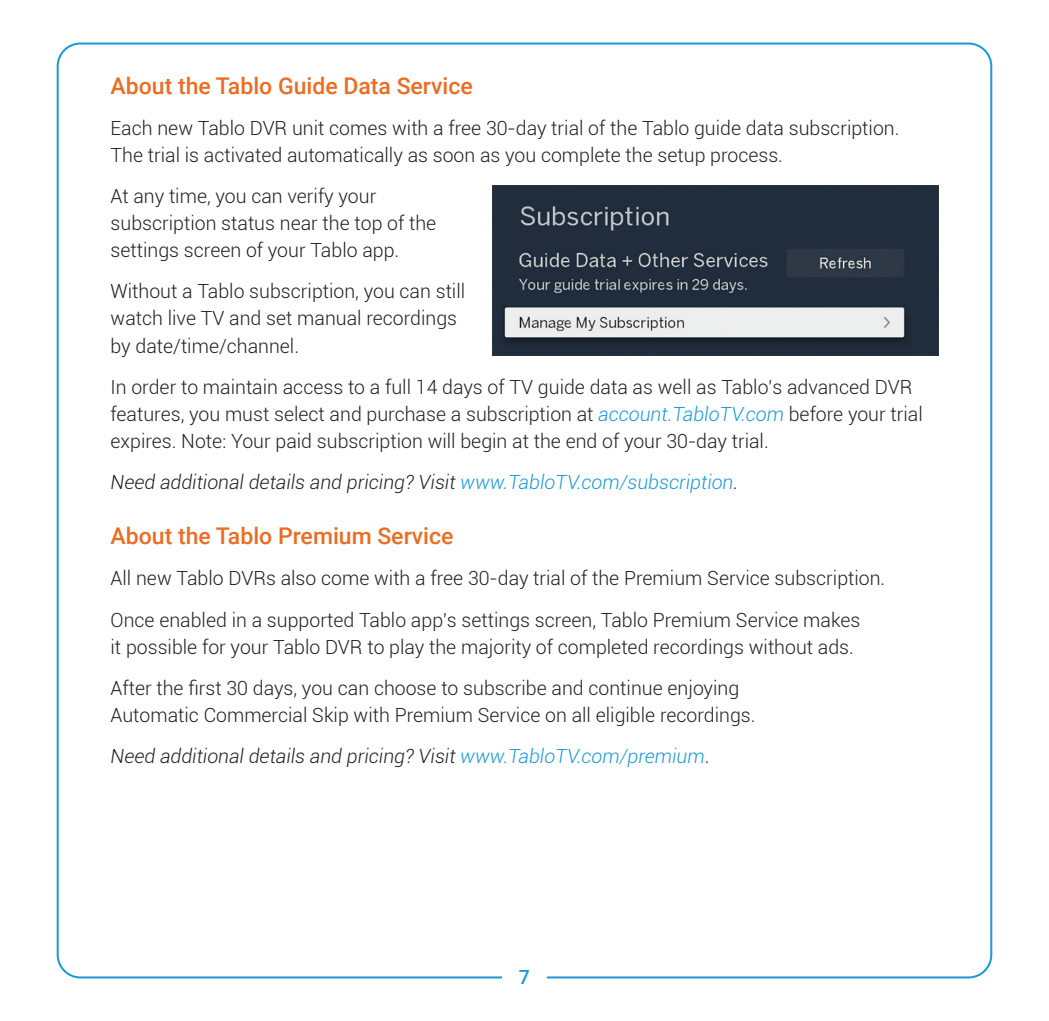
<style>
.page{position:relative;width:1049px;height:1021px;background:#fff}
.page>*{position:absolute;margin:0;border:0;box-sizing:border-box;transform-origin:0 0}
.t1{font:500 23px "Roboto";color:#eb6c23}
.t2{font:300 19.6px/27px "Roboto";color:#231f20}
.t3{font:italic 300 19.6px "Roboto";color:#231f20}
.t4{font:500 19.6px "Roboto";color:#1a98d6}
.s1{font-style:italic;color:#1a98d6}
.s2{color:#1a98d6}
.s3{font-style:italic}
</style>
<div class="page">
<img style="left:492px;top:186px;width:446px;height:170px">
<p class="t1" style="left:111px;top:69px;width:364px">About the Tablo Guide Data Service</p>
<p class="t2" style="left:111px;top:114px;width:790px">Each new Tablo DVR unit comes with a free 30-day trial of the Tablo guide data subscription.<br>The trial is activated automatically as soon as you complete the setup process.</p>
<p class="t2" style="left:111px;top:182px;width:327px">At any time, you can verify your subscription status near the top of the settings screen of your Tablo app.</p>
<p class="t2" style="left:111px;top:277px;width:356px">Without a Tablo subscription, you can still watch live TV and set manual recordings by date/time/channel.</p>
<p class="t2" style="left:111px;top:372px;width:814px">In order to maintain access to a full 14 days of TV guide data as well as Tablo’s advanced DVR features, you must select and purchase a subscription at <span class="s1">account.TabloTV.com</span> before your trial expires. Note: Your paid subscription will begin at the end of your 30-day trial.</p>
<p class="t3" style="left:111px;top:468px;width:629px">Need additional details and pricing? Visit <span class="s2">www.TabloTV.com/subscription</span>.</p>
<p class="t1" style="left:111px;top:520px;width:344px">About the Tablo Premium Service</p>
<p class="t2" style="left:111px;top:557px;width:776px;line-height:41.2px">All new Tablo DVRs also come with a free 30-day trial of the Premium Service subscription.<br>Once enabled in a supported Tablo app’s settings screen, Tablo Premium Service makes</p>
<p class="t2" style="left:111px;top:625px;width:745px;line-height:41.2px">it possible for your Tablo DVR to play the majority of completed recordings without ads.<br>After the first 30 days, you can choose to subscribe and continue enjoying</p>
<p class="t2" style="left:111px;top:693px;width:646px;line-height:41.2px">Automatic Commercial Skip with Premium Service on all eligible recordings.<br><span class="s3">Need additional details and pricing? Visit</span> <span class="s1">www.TabloTV.com/premium</span>.</p>
<p class="t4" style="left:519px;top:963px;width:13px">7</p>
</div>
